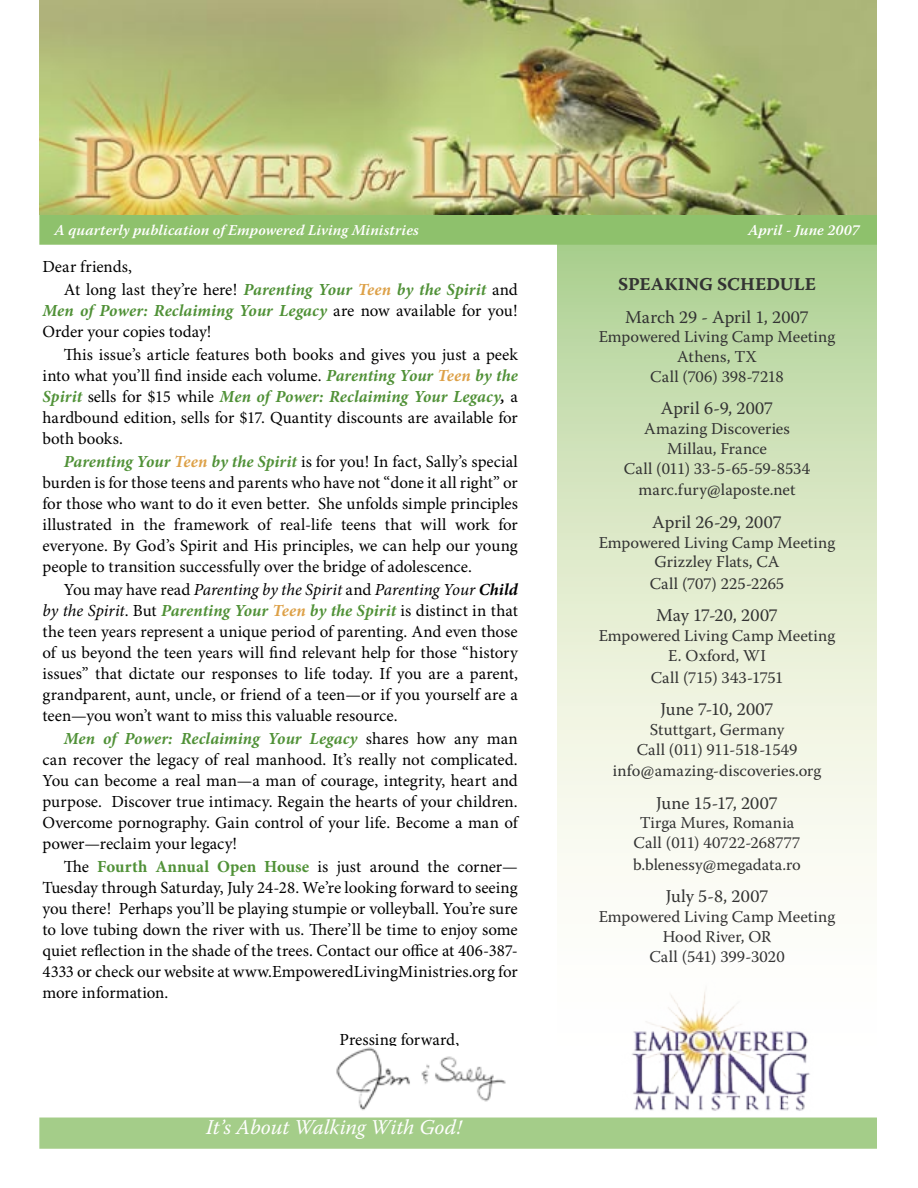
<style>
.page{position:relative;width:918px;height:1188px;background:#fff}
.page>*{position:absolute;margin:0;border:0;box-sizing:border-box;transform-origin:0 0}
.t1{font:italic 21px "Warnock Pro";letter-spacing:-.005em;color:#fff}
.t2{font:18px "Warnock Pro";color:#000}
.t3{font:18px "Warnock Pro Bold Capt";color:#000}
.Cover_Letter{font:16.95px/21px "Minion Pro";color:#000;text-align:justify}
.t4{font:16.5px/19.8px "Warnock Pro";color:#000;text-align:center}
.Bar{font:italic 600 15px "Warnock Pro";letter-spacing:.005em;color:#fff}
.s1{font-weight:700;font-style:italic;color:#509137}
.s2{font-weight:700;font-style:italic;color:#dda148}
.s3{font-weight:700;font-style:italic}
.s4{font-style:italic}
.s5{font-weight:700;color:#509137}
</style>
<div class="page">
<svg style="left:557px;top:245px;width:320px;height:638px"></svg>
<img style="left:632px;top:991px;width:178px;height:120px">
<div style="left:40px;top:214px;width:836px;height:30px;background:#8ec16c"></div>
<div style="left:39px;top:213px;width:838px;height:32px;border:2px solid #8ec16c"></div>
<div style="left:40px;top:1118px;width:836px;height:30px;background:#a4cd89"></div>
<div style="left:39px;top:1118px;width:838px;height:31px;border:2px solid #8ec16c"></div>
<img style="left:336px;top:1047px;width:170px;height:64px">
<img style="left:39px;top:0;width:838px;height:215px">
<p class="Bar" style="left:55px;top:221px;width:366px">A quarterly publication of Empowered Living Ministries</p>
<p class="Bar" style="left:748px;top:221px;width:113px">April - June 2007</p>
<p class="Cover_Letter" style="left:43px;top:256px;width:91px">Dear friends,</p>
<p class="Cover_Letter" style="left:43px;top:280px;width:477px;text-indent:21px">At long last they’re here! <span class="s1">Parenting Your</span> <span class="s2">Teen</span> <span class="s1">by the Spirit</span> and <span class="s1">Men of Power: Reclaiming Your Legacy</span> are now available for you!<br>Order your copies today!</p>
<p class="Cover_Letter" style="left:43px;top:345px;width:477px;text-indent:21px">This issue’s article features both books and gives you just a peek into what you’ll find inside each volume. <span class="s1">Parenting Your</span> <span class="s2">Teen</span> <span class="s1">by the Spirit</span> sells for $15 while <span class="s1">Men of Power: Reclaiming Your Legacy</span><span class="s3">,</span> a hardbound edition, sells for $17. Quantity discounts are available for both books.</p>
<p class="Cover_Letter" style="left:43px;top:452px;width:477px;text-indent:21px"><span class="s1">Parenting Your</span> <span class="s2">Teen</span> <span class="s1">by the Spirit</span> is for you! In fact, Sally’s special burden is for those teens and parents who have not “done it all right” or for those who want to do it even better. She unfolds simple principles illustrated in the framework of real-life teens that will work for everyone. By God’s Spirit and His principles, we can help our young people to transition successfully over the bridge of adolescence.</p>
<p class="Cover_Letter" style="left:43px;top:580px;width:477px;text-indent:21px">You may have read <span class="s4">Parenting by the Spirit</span> and <span class="s4">Parenting Your</span> <span class="s3">Child </span><span class="s4">by the Spirit</span>. But <span class="s1">Parenting Your</span> <span class="s2">Teen</span> <span class="s1">by the Spirit</span> is distinct in that the teen years represent a unique period of parenting. And even those of us beyond the teen years will find relevant help for those “history issues” that dictate our responses to life today. If you are a parent, grandparent, aunt, uncle, or friend of a teen—or if you yourself are a teen—you won’t want to miss this valuable resource.</p>
<p class="Cover_Letter" style="left:43px;top:729px;width:477px;text-indent:21px"><span class="s1">Men of Power: Reclaiming Your Legacy</span> shares how any man can recover the legacy of real manhood. It’s really not complicated.<br>You can become a real man—a man of courage, integrity, heart and purpose. Discover true intimacy. Regain the hearts of your children.<br>Overcome pornography. Gain control of your life. Become a man of power—reclaim your legacy!</p>
<p class="Cover_Letter" style="left:43px;top:857px;width:477px;text-indent:21px">The <span class="s5">Fourth Annual Open House</span> is just around the corner— Tuesday through Saturday, July 24-28. We’re looking forward to seeing you there! Perhaps you’ll be playing stumpie or volleyball. You’re sure to love tubing down the river with us. There’ll be time to enjoy some quiet reflection in the shade of the trees. Contact our office at 406-387- 4333 or check our website at www.EmpoweredLivingMinistries.org for more information.</p>
<p class="Cover_Letter" style="left:339px;top:1029px;width:121px">Pressing forward,</p>
<p class="t1" style="left:206px;top:1115px;width:257px">It’s About Walking With God!</p>
<p class="t3" style="left:618px;top:274px;width:199px">SPEAKING SCHEDULE</p>
<p class="t2" style="left:625px;top:306px;width:185px">March 29 - April 1, 2007</p>
<p class="t4" style="left:599px;top:327px;width:238px">Empowered Living Camp Meeting<br>Athens, TX<br>Call (706) 398-7218</p>
<p class="t2" style="left:661px;top:398px;width:114px">April 6-9, 2007</p>
<p class="t4" style="left:624px;top:419px;width:188px">Amazing Discoveries<br>Millau, France<br>Call (011) 33-5-65-59-8534</p>
<p class="t4" style="left:639px;top:480px;width:158px">marc.fury@laposte.net</p>
<p class="t2" style="left:652px;top:511px;width:131px">April 26-29, 2007</p>
<p class="t4" style="left:599px;top:532px;width:238px">Empowered Living Camp Meeting<br>Grizzley Flats, CA</p>
<p class="t4" style="left:650px;top:573px;width:136px">Call (707) 225-2265</p>
<p class="t2" style="left:656px;top:605px;width:123px">May 17-20, 2007</p>
<p class="t4" style="left:599px;top:626px;width:238px">Empowered Living Camp Meeting<br>E. Oxford, WI</p>
<p class="t4" style="left:651px;top:667px;width:134px">Call (715) 343-1751</p>
<p class="t2" style="left:660px;top:698px;width:115px">June 7-10, 2007</p>
<p class="t4" style="left:637px;top:719px;width:162px">Stuttgart, Germany<br>Call (011) 911-518-1549</p>
<p class="t4" style="left:613px;top:761px;width:210px">info@amazing-discoveries.org</p>
<p class="t2" style="left:656px;top:792px;width:123px">June 15-17, 2007</p>
<p class="t4" style="left:634px;top:813px;width:168px">Tirga Mures, Romania<br>Call (011) 40722-268777</p>
<p class="t4" style="left:633px;top:854px;width:169px">b.blenessy@megadata.ro</p>
<p class="t2" style="left:666px;top:886px;width:104px">July 5-8, 2007</p>
<p class="t4" style="left:599px;top:906px;width:238px">Empowered Living Camp Meeting<br>Hood River, OR<br>Call (541) 399-3020</p>
</div>
